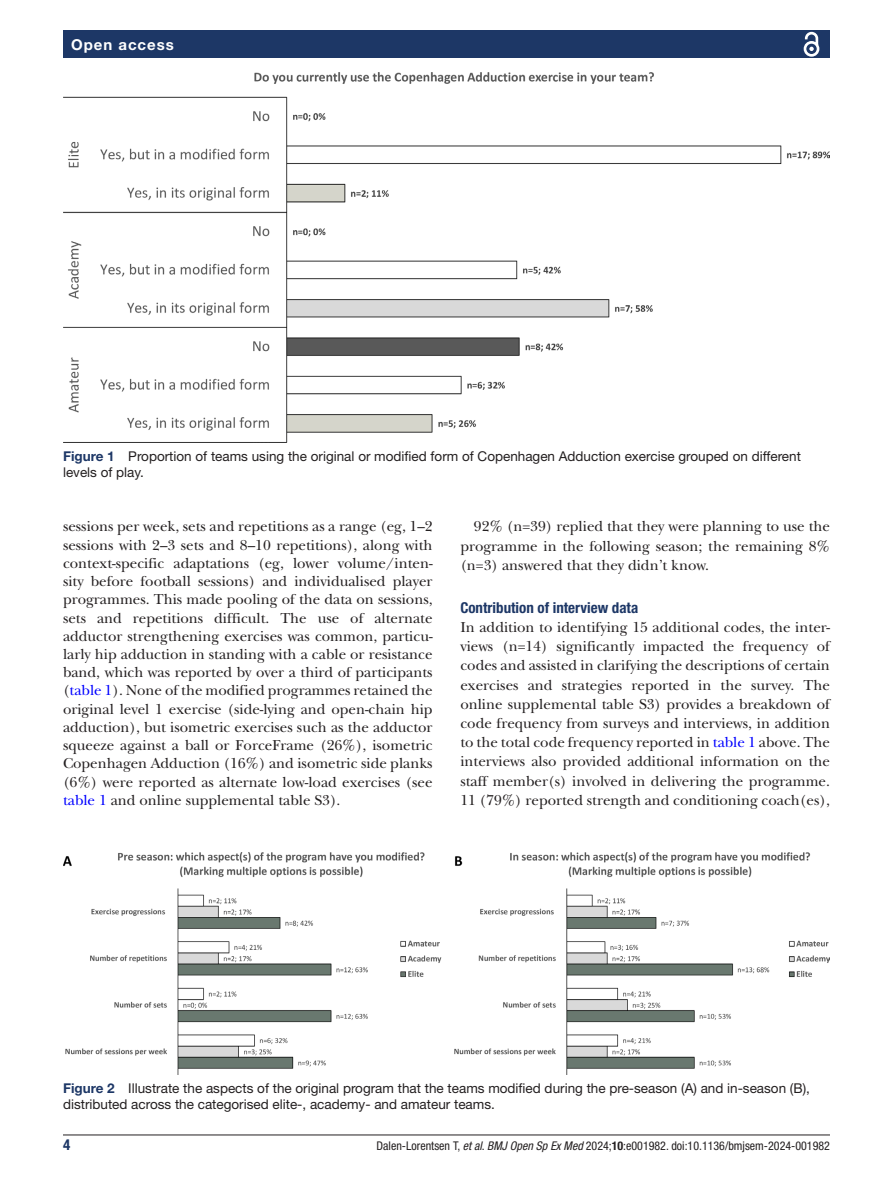
<style>
.page{position:relative;width:893px;height:1191px;background:#fff}
.page>*{position:absolute;margin:0;border:0;box-sizing:border-box;transform-origin:0 0}
.t1{font:15px/18.3px "New Baskerville";color:#231f20;text-align:justify}
.t2{font:700 condensed 15px "Helvetica Neue LT Std";color:#1d3766}
.t3{font:700 15px "Helvetica Neue LT Std";letter-spacing:.065em;color:#fff}
.t4{font:13.5px/16.5px "Helvetica Neue LT Std";color:#231f20}
.t5{font:condensed 12px "Helvetica Neue LT Std";color:#231f20}
.s1{font-weight:700;color:#1d3766}
.s2{color:#00f}
.s3{font-style:italic}
.s4{font-weight:700}
</style>
<div class="page">
<hr style="left:63px;top:1134px;width:767px;height:1px;background:#231f20">
<div style="left:63px;top:31px;width:767px;height:27px;background:#1d3766"></div>
<svg style="left:803px;top:31px;width:17px;height:26px"></svg>
<img style="left:63px;top:73px;width:767px;height:370px">
<img style="left:63px;top:853px;width:767px;height:221px">
<p class="t3" style="left:71px;top:35px;width:104px">Open access</p>
<p class="t4" style="left:63px;top:447px;width:739px"><span class="s1">Figure 1</span> Proportion of teams using the original or modified form of Copenhagen Adduction exercise grouped on different levels of play.</p>
<p class="t1" style="left:63px;top:517px;width:371px">sessions per week, sets and repetitions as a range (eg, 1–2 sessions with 2–3 sets and 8–10 repetitions), along with context-specific adaptations (eg, lower volume/inten&shy;sity before football sessions) and individualised player programmes. This made pooling of the data on sessions, sets and repetitions difficult. The use of alternate adductor strengthening exercises was common, particu&shy;larly hip adduction in standing with a cable or resistance band, which was reported by over a third of participants (<span class="s2">table 1</span>). None of the modified programmes retained the original level 1 exercise (side-lying and open-chain hip adduction), but isometric exercises such as the adductor squeeze against a ball or ForceFrame (26%), isometric Copenhagen Adduction (16%) and isometric side planks (6%) were reported as alternate low-load exercises (see <span class="s2">table 1</span> and online supplemental table S3).</p>
<p class="t1" style="left:460px;top:517px;width:371px;line-height:19.2px;text-indent:14px">92% (n=39) replied that they were planning to use the programme in the following season; the remaining 8% (n=3) answered that they didn’t know.</p>
<p class="t2" style="left:460px;top:598px;width:179px">Contribution of interview data</p>
<p class="t1" style="left:460px;top:617px;width:371px;line-height:19.2px">In addition to identifying 15 additional codes, the inter&shy;views (n=14) significantly impacted the frequency of codes and assisted in clarifying the descriptions of certain exercises and strategies reported in the survey. The online supplemental table S3) provides a breakdown of code frequency from surveys and interviews, in addition to the total code frequency reported in <span class="s2">table 1</span> above. The interviews also provided additional information on the staff member(s) involved in delivering the programme.<br>11 (79%) reported strength and conditioning coach(es),</p>
<p class="t4" style="left:63px;top:1079px;width:748px"><span class="s1">Figure 2</span> Illustrate the aspects of the original program that the teams modified during the pre-season (A) and in-season (B), distributed across the categorised elite-, academy- and amateur teams.</p>
<p class="t2" style="left:63px;top:1135px;width:9px">4</p>
<p class="t5" style="left:377px;top:1138px;width:455px">Dalen-Lorentsen T, <span class="s3">et al</span>. <span class="s3">BMJ Open Sp Ex Med</span> 2024;<span class="s4">10</span>:e001982. doi:10.1136/bmjsem-2024-001982</p>
</div>
